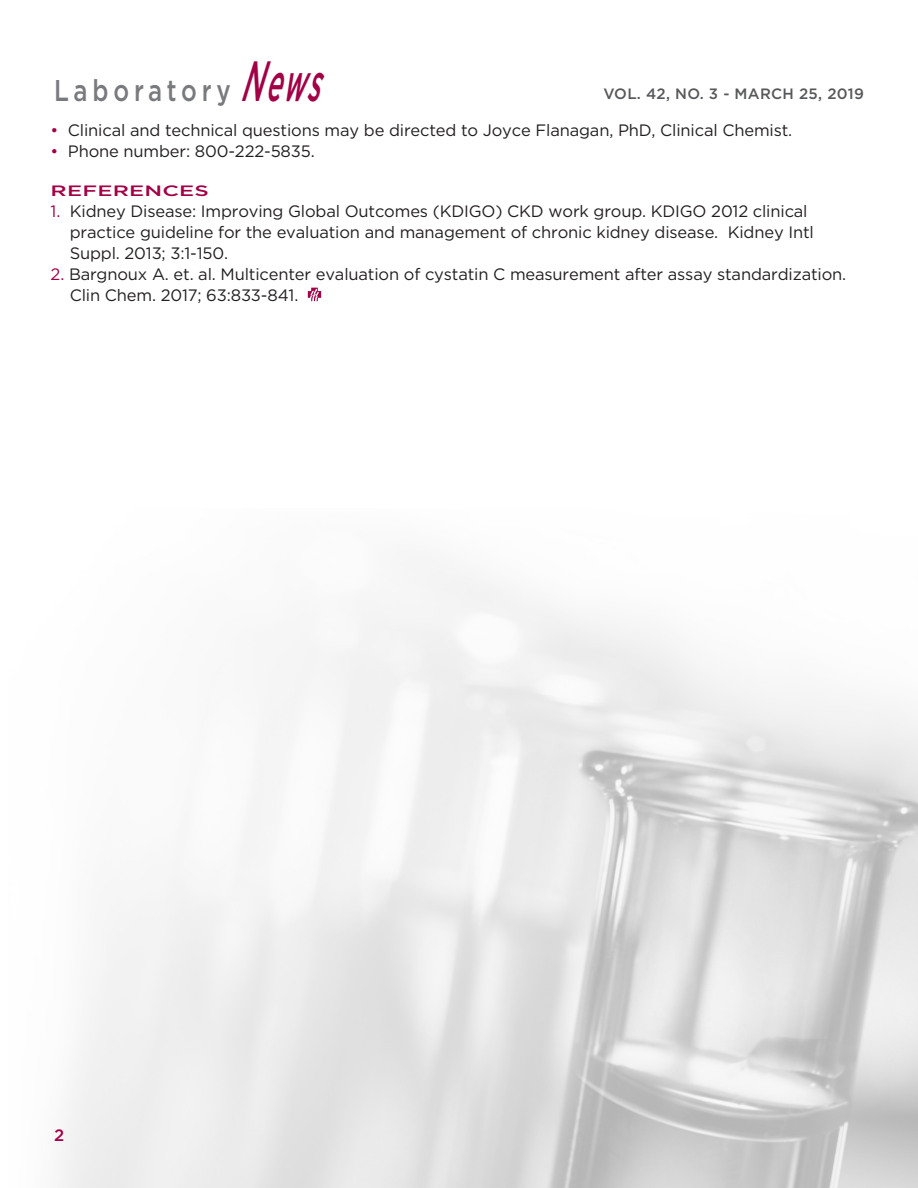
<style>
.page{position:relative;width:918px;height:1188px;background:#fff}
.page>*{position:absolute;margin:0;border:0;box-sizing:border-box;transform-origin:0 0}
.t1{font:italic 500 52.65px "Gotham";color:#a30146;scale:.49 1}
.t2{font:500 30px "Gotham";letter-spacing:.2em;color:#787a7d;scale:.8 1}
.Body{font:16.5px/21px "Gotham";letter-spacing:-.01em;color:#231f20}
.t3{font:500 16.5px "Gotham";color:#a30146}
.t4{font:500 15px "Gotham";letter-spacing:.02em;color:#57585a}
.Body-2{font:500 15px "Gotham";letter-spacing:.01em;color:#a30146;scale:1.5 1}
.s1{font-size:56.7px}
.s2{color:#a30146}
</style>
<div class="page">
<img style="left:59px;top:568px;width:859px;height:620px">
<svg style="left:308px;top:288px;width:13px;height:13px"></svg>
<p class="t2" style="left:54px;top:71px;width:222px">Laboratory</p>
<p class="t1" style="left:242px;top:48px;width:187px"><span class="s1">N</span>ews</p>
<p class="t4" style="left:603px;top:84px;width:262px">VOL. 42, NO. 3 - MARCH 25, 2019</p>
<p class="Body" style="left:51px;top:120px;width:743px"><span class="s2">•</span> Clinical and technical questions may be directed to Joyce Flanagan, PhD, Clinical Chemist.</p>
<p class="Body" style="left:51px;top:141px;width:266px"><span class="s2">•</span> Phone number: 800-222-5835.</p>
<p class="Body-2" style="left:51px;top:181px;width:107px">REFERENCES</p>
<p class="Body" style="left:70px;top:201px;width:746px;text-indent:-19px"><span class="s2">1.</span> Kidney Disease: Improving Global Outcomes (KDIGO) CKD work group. KDIGO 2012 clinical practice guideline for the evaluation and management of chronic kidney disease. Kidney Intl<br>Suppl. 2013; 3:1-150.</p>
<p class="Body" style="left:70px;top:264px;width:778px;text-indent:-19px"><span class="s2">2.</span> Bargnoux A. et. al. Multicenter evaluation of cystatin C measurement after assay standardization.<br>Clin Chem. 2017; 63:833-841.</p>
<p class="t3" style="left:54px;top:1125px;width:12px">2</p>
</div>
